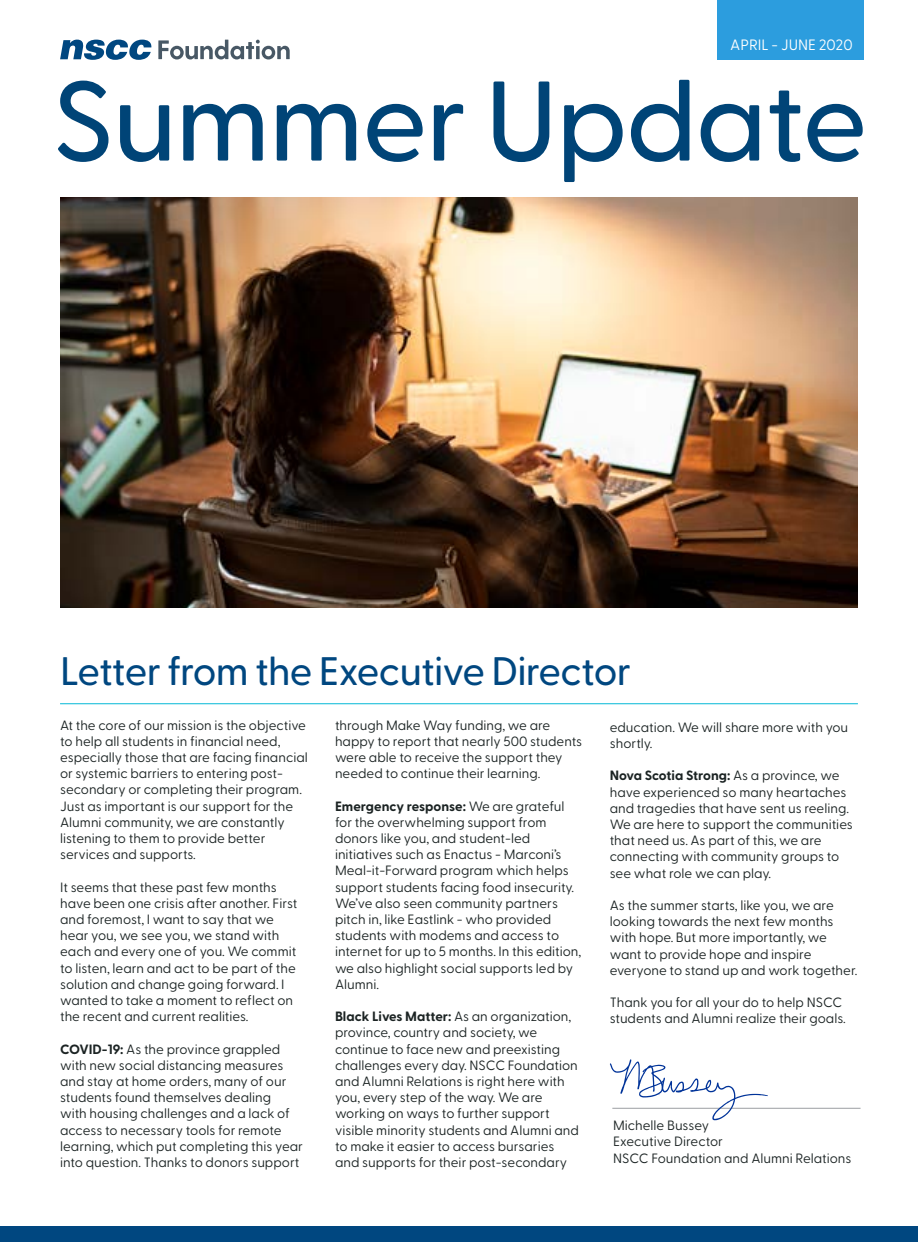
<style>
.page{position:relative;width:918px;height:1242px;background:#fff}
.page>*{position:absolute;margin:0;border:0;box-sizing:border-box;transform-origin:0 0}
.t1{font:500 112.95px "Greycliff CF";letter-spacing:-.02em;color:#047}
.t2{font:500 39.75px "Greycliff CF";letter-spacing:-.02em;color:#004780}
.t3{font:15px "Greycliff CF";color:#fff}
.t4{font:13.5px/16.2px "Greycliff CF";color:#1b2323}
.s1{font-weight:700}
</style>
<div class="page">
<div style="left:717px;top:0;width:147px;height:60px;background:#2c9dde"></div>
<hr style="left:60px;top:703px;width:798px;height:1px;background:#1fc0db">
<svg style="left:60px;top:40px;width:92px;height:20px"></svg>
<svg style="left:158px;top:40px;width:132px;height:20px"></svg>
<img style="left:60px;top:197px;width:797px;height:411px">
<hr style="left:612px;top:1108px;width:249px;height:1px;background:#a7a9ac">
<svg style="left:610px;top:1059px;width:158px;height:61px"></svg>
<div style="left:0;top:1227px;width:918px;height:15px;background:#004780"></div>
<p class="t3" style="left:730px;top:36px;width:124px">APRIL - JUNE 2020</p>
<h1 class="t1" style="left:52px;top:55px;width:818px">Summer Update</h1>
<h2 class="t2" style="left:60px;top:648px;width:573px">Letter from the Executive Director</h2>
<p class="t4" style="left:60px;top:717px;width:249px">At the core of our mission is the objective to help all students in financial need, especially those that are facing financial or systemic barriers to entering post&shy;secondary or completing their program.<br>Just as important is our support for the Alumni community, we are constantly listening to them to provide better services and supports.</p>
<p class="t4" style="left:60px;top:879px;width:239px">It seems that these past few months have been one crisis after another. First and foremost, I want to say that we hear you, we see you, we stand with each and every one of you. We commit to listen, learn and act to be part of the solution and change going forward. I wanted to take a moment to reflect on the recent and current realities.</p>
<p class="t4" style="left:60px;top:1041px;width:244px"><span class="s1">COVID-19:</span> As the province grappled with new social distancing measures and stay at home orders, many of our students found themselves dealing<br>with housing challenges and a lack of access to necessary tools for remote learning, which put completing this year into question. Thanks to donors support</p>
<p class="t4" style="left:335px;top:717px;width:249px">through Make Way funding, we are happy to report that nearly 500 students were able to receive the support they needed to continue their learning.</p>
<p class="t4" style="left:335px;top:798px;width:248px"><span class="s1">Emergency response:</span> We are grateful for the overwhelming support from donors like you, and student-led initiatives such as Enactus - Marconi’s Meal-it-Forward program which helps support students facing food insecurity.<br>We’ve also seen community partners pitch in, like Eastlink - who provided students with modems and access to internet for up to 5 months. In this edition, we also highlight social supports led by Alumni.</p>
<p class="t4" style="left:335px;top:1009px;width:246px"><span class="s1">Black Lives Matter:</span> As an organization, province, country and society, we continue to face new and preexisting challenges every day. NSCC Foundation and Alumni Relations is right here with you, every step of the way. We are working on ways to further support visible minority students and Alumni and to make it easier to access bursaries and supports for their post-secondary</p>
<p class="t4" style="left:610px;top:719px;width:240px">education. We will share more with you shortly.</p>
<p class="t4" style="left:610px;top:768px;width:245px"><span class="s1">Nova Scotia Strong:</span> As a province, we have experienced so many heartaches and tragedies that have sent us reeling.<br>We are here to support the communities that need us. As part of this, we are connecting with community groups to see what role we can play.</p>
<p class="t4" style="left:610px;top:897px;width:249px">As the summer starts, like you, we are looking towards the next few months with hope. But more importantly, we want to provide hope and inspire everyone to stand up and work together.</p>
<p class="t4" style="left:610px;top:994px;width:238px">Thank you for all your do to help NSCC students and Alumni realize their goals.</p>
<p class="t4" style="left:613px;top:1117px;width:240px">Michelle Bussey<br>Executive Director<br>NSCC Foundation and Alumni Relations</p>
</div>
